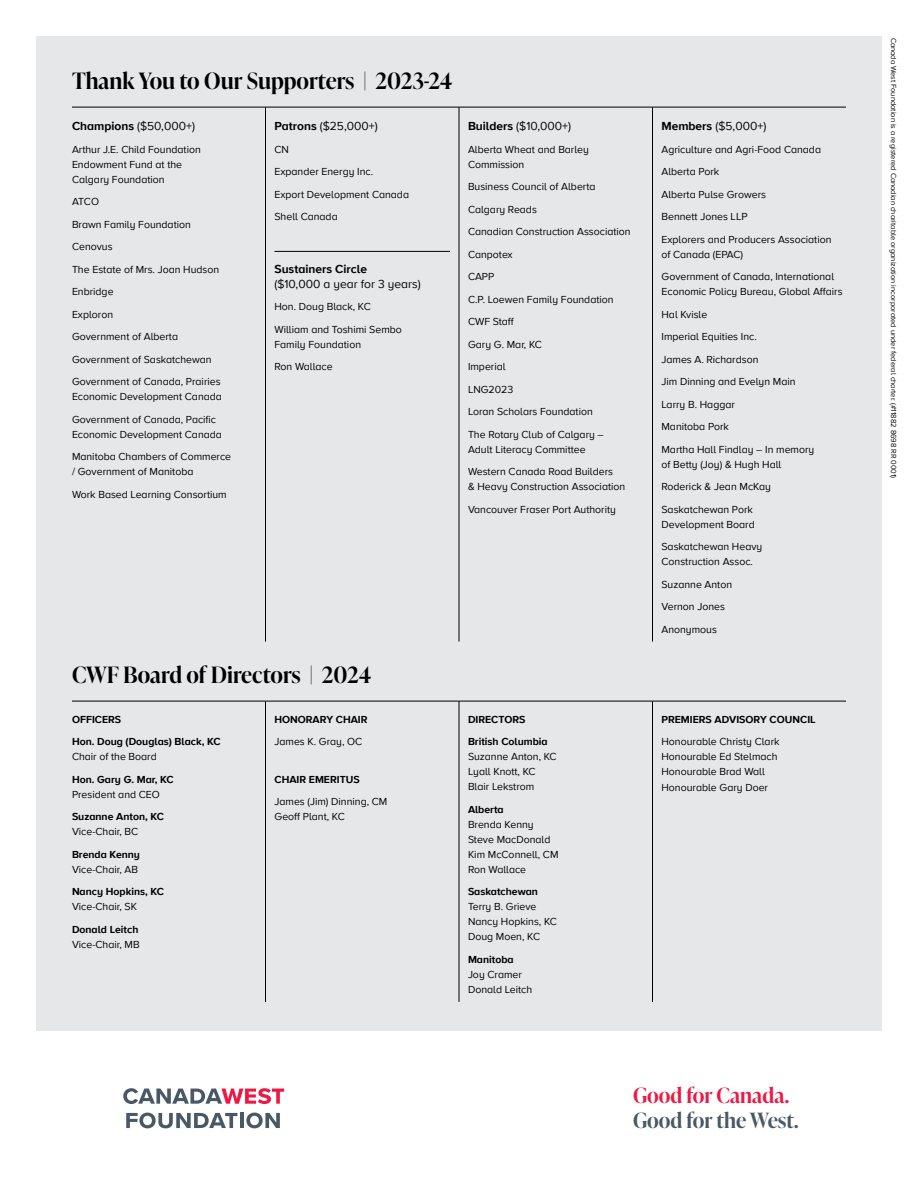
<style>
.page{position:relative;width:918px;height:1188px;background:#fff}
.page>*{position:absolute;margin:0;border:0;box-sizing:border-box;transform-origin:0 0}
.t1{font:600 22.5px "Ivy Presto Display";color:#000}
.t2{font:600 21px "Ivy Presto Display";color:#485865}
.t3{font:600 21px "Ivy Presto Display";color:#ed1944}
.t4{font:12px "Proxima Nova A";color:#000}
.t5{font:700 12px "Proxima Nova A";color:#000}
.t6{font:10.5px/22.5px "Proxima Nova A";color:#000}
.t7{font:700 10.5px/22.5px "Proxima Nova A";color:#000}
.t8{font:7.5px "Proxima Nova A";color:#000}
.s1{font-weight:700}
</style>
<div class="page">
<div style="left:36px;top:36px;width:846px;height:994px;background:#e6e7e8"></div>
<svg style="left:123px;top:1088px;width:161px;height:16px"></svg>
<svg style="left:126px;top:1113px;width:111px;height:15px"></svg>
<hr style="left:240px;top:1113px;width:4px;height:15px;background:#485865">
<svg style="left:246px;top:1113px;width:34px;height:15px"></svg>
<hr style="left:72px;top:701px;width:194px;height:1px;background:#000">
<hr style="left:266px;top:701px;width:193px;height:1px;background:#000">
<hr style="left:459px;top:701px;width:193px;height:1px;background:#000">
<hr style="left:652px;top:701px;width:194px;height:1px;background:#000">
<hr style="left:265px;top:701px;width:1px;height:301px;background:#000">
<hr style="left:459px;top:701px;width:1px;height:301px;background:#000">
<hr style="left:652px;top:701px;width:1px;height:301px;background:#000">
<hr style="left:72px;top:107px;width:194px;height:1px;background:#000">
<hr style="left:266px;top:107px;width:193px;height:1px;background:#000">
<hr style="left:459px;top:107px;width:193px;height:1px;background:#000">
<hr style="left:652px;top:107px;width:194px;height:1px;background:#000">
<hr style="left:265px;top:107px;width:1px;height:535px;background:#000">
<hr style="left:459px;top:107px;width:1px;height:535px;background:#000">
<hr style="left:652px;top:107px;width:1px;height:535px;background:#000">
<hr style="left:274px;top:251px;width:176px;height:1px;background:#000">
<h1 class="t1" style="left:72px;top:65px;width:382px">Thank You to Our Supporters | 2023-24</h1>
<p class="t4" style="left:72px;top:117px;width:125px"><span class="s1">Champions</span> ($50,000+)</p>
<p class="t6" style="left:72px;top:141px;width:130px;line-height:15px">Arthur J.E. Child Foundation<br>Endowment Fund at the<br>Calgary Foundation</p>
<p class="t6" style="left:72px;top:190px;width:150px">ATCO<br>Brawn Family Foundation<br>Cenovus<br>The Estate of Mrs. Joan Hudson<br>Enbridge<br>Exploron<br>Government of Alberta<br>Government of Saskatchewan<br>Government of Canada, Prairies</p>
<p class="t6" style="left:72px;top:385px;width:151px">Economic Development Canada<br>Government of Canada, Pacific</p>
<p class="t6" style="left:72px;top:422px;width:161px">Economic Development Canada<br>Manitoba Chambers of Commerce</p>
<p class="t6" style="left:72px;top:460px;width:156px">/ Government of Manitoba<br>Work Based Learning Consortium</p>
<p class="t4" style="left:274px;top:117px;width:105px"><span class="s1">Patrons</span> ($25,000+)</p>
<p class="t6" style="left:274px;top:137px;width:136px">CN<br>Expander Energy Inc.<br>Export Development Canada<br>Shell Canada</p>
<p class="t5" style="left:274px;top:261px;width:94px">Sustainers Circle</p>
<p class="t4" style="left:274px;top:275px;width:148px">($10,000 a year for 3 years)</p>
<p class="t6" style="left:274px;top:295px;width:129px">Hon. Doug Black, KC<br>William and Toshimi Sembo</p>
<p class="t6" style="left:274px;top:332px;width:88px">Family Foundation<br>Ron Wallace</p>
<p class="t4" style="left:468px;top:117px;width:105px"><span class="s1">Builders</span> ($10,000+)</p>
<p class="t6" style="left:468px;top:141px;width:122px;line-height:15px">Alberta Wheat and Barley<br>Commission</p>
<p class="t6" style="left:468px;top:175px;width:164px">Business Council of Alberta<br>Calgary Reads<br>Canadian Construction Association<br>Canpotex<br>CAPP<br>C.P. Loewen Family Foundation<br>CWF Staff<br>Gary G. Mar, KC<br>Imperial<br>LNG2023<br>Loran Scholars Foundation<br>The Rotary Club of Calgary –</p>
<p class="t6" style="left:468px;top:437px;width:147px">Adult Literacy Committee<br>Western Canada Road Builders</p>
<p class="t6" style="left:468px;top:475px;width:159px">&amp; Heavy Construction Association<br>Vancouver Fraser Port Authority</p>
<h1 class="t1" style="left:72px;top:659px;width:301px">CWF Board of Directors | 2024</h1>
<p class="t7" style="left:72px;top:709px;width:150px">OFFICERS<br>Hon. Doug (Douglas) Black, KC</p>
<p class="t6" style="left:72px;top:745px;width:86px">Chair of the Board</p>
<p class="t7" style="left:72px;top:769px;width:103px">Hon. Gary G. Mar, KC</p>
<p class="t6" style="left:72px;top:783px;width:89px">President and CEO</p>
<p class="t7" style="left:72px;top:806px;width:93px">Suzanne Anton, KC</p>
<p class="t6" style="left:72px;top:820px;width:68px">Vice-Chair, BC</p>
<p class="t7" style="left:72px;top:844px;width:70px">Brenda Kenny</p>
<p class="t6" style="left:72px;top:858px;width:68px">Vice-Chair, AB</p>
<p class="t7" style="left:72px;top:881px;width:93px">Nancy Hopkins, KC</p>
<p class="t6" style="left:72px;top:895px;width:67px">Vice-Chair, SK</p>
<p class="t7" style="left:72px;top:919px;width:68px">Donald Leitch</p>
<p class="t6" style="left:72px;top:933px;width:69px">Vice-Chair, MB</p>
<p class="t7" style="left:275px;top:709px;width:95px">HONORARY CHAIR</p>
<p class="t6" style="left:275px;top:730px;width:89px">James K. Gray, OC</p>
<p class="t7" style="left:275px;top:769px;width:87px">CHAIR EMERITUS</p>
<p class="t6" style="left:275px;top:794px;width:114px;line-height:15px">James (Jim) Dinning, CM<br>Geoff Plant, KC</p>
<p class="t7" style="left:468px;top:709px;width:81px">DIRECTORS<br>British Columbia</p>
<p class="t6" style="left:468px;top:749px;width:90px;line-height:15px">Suzanne Anton, KC<br>Lyall Knott, KC<br>Blair Lekstrom</p>
<p class="t7" style="left:468px;top:799px;width:37px">Alberta</p>
<p class="t6" style="left:468px;top:816px;width:92px;line-height:15px">Brenda Kenny<br>Steve MacDonald<br>Kim McConnell, CM<br>Ron Wallace</p>
<p class="t7" style="left:468px;top:881px;width:72px">Saskatchewan</p>
<p class="t6" style="left:468px;top:899px;width:90px;line-height:15px">Terry B. Grieve<br>Nancy Hopkins, KC<br>Doug Moen, KC</p>
<p class="t7" style="left:468px;top:949px;width:47px">Manitoba</p>
<p class="t6" style="left:468px;top:967px;width:66px;line-height:15px">Joy Cramer<br>Donald Leitch</p>
<p class="t4" style="left:662px;top:117px;width:106px"><span class="s1">Members</span> ($5,000+)</p>
<p class="t6" style="left:662px;top:137px;width:172px">Agriculture and Agri-Food Canada<br>Alberta Pork<br>Alberta Pulse Growers<br>Bennett Jones LLP<br>Explorers and Producers Association</p>
<p class="t6" style="left:662px;top:242px;width:174px">of Canada (EPAC)<br>Government of Canada, International</p>
<p class="t6" style="left:662px;top:280px;width:183px">Economic Policy Bureau, Global Affairs<br>Hal Kvisle<br>Imperial Equities Inc.<br>James A. Richardson<br>Jim Dinning and Evelyn Main<br>Larry B. Haggar<br>Manitoba Pork<br>Martha Hall Findlay – In memory</p>
<p class="t6" style="left:662px;top:452px;width:121px">of Betty (Joy) &amp; Hugh Hall<br>Roderick &amp; Jean McKay<br>Saskatchewan Pork</p>
<p class="t6" style="left:662px;top:512px;width:102px">Development Board<br>Saskatchewan Heavy</p>
<p class="t6" style="left:662px;top:550px;width:93px">Construction Assoc.<br>Suzanne Anton<br>Vernon Jones<br>Anonymous</p>
<p class="t7" style="left:662px;top:709px;width:156px">PREMIERS ADVISORY COUNCIL</p>
<p class="t6" style="left:662px;top:734px;width:120px;line-height:15px">Honourable Christy Clark<br>Honourable Ed Stelmach<br>Honourable Brad Wall<br>Honourable Gary Doer</p>
<h2 class="t3" style="left:633px;top:1080px;width:158px">Good for Canada.</h2>
<h2 class="t2" style="left:633px;top:1105px;width:167px">Good for the West.</h2>
<p class="t8" style="left:899px;top:38px;width:442px;rotate:90deg">Canada West Foundation is a registered Canadian charitable organization incorporated under federal charter. (#11882 8698 RR 0001)</p>
</div>
